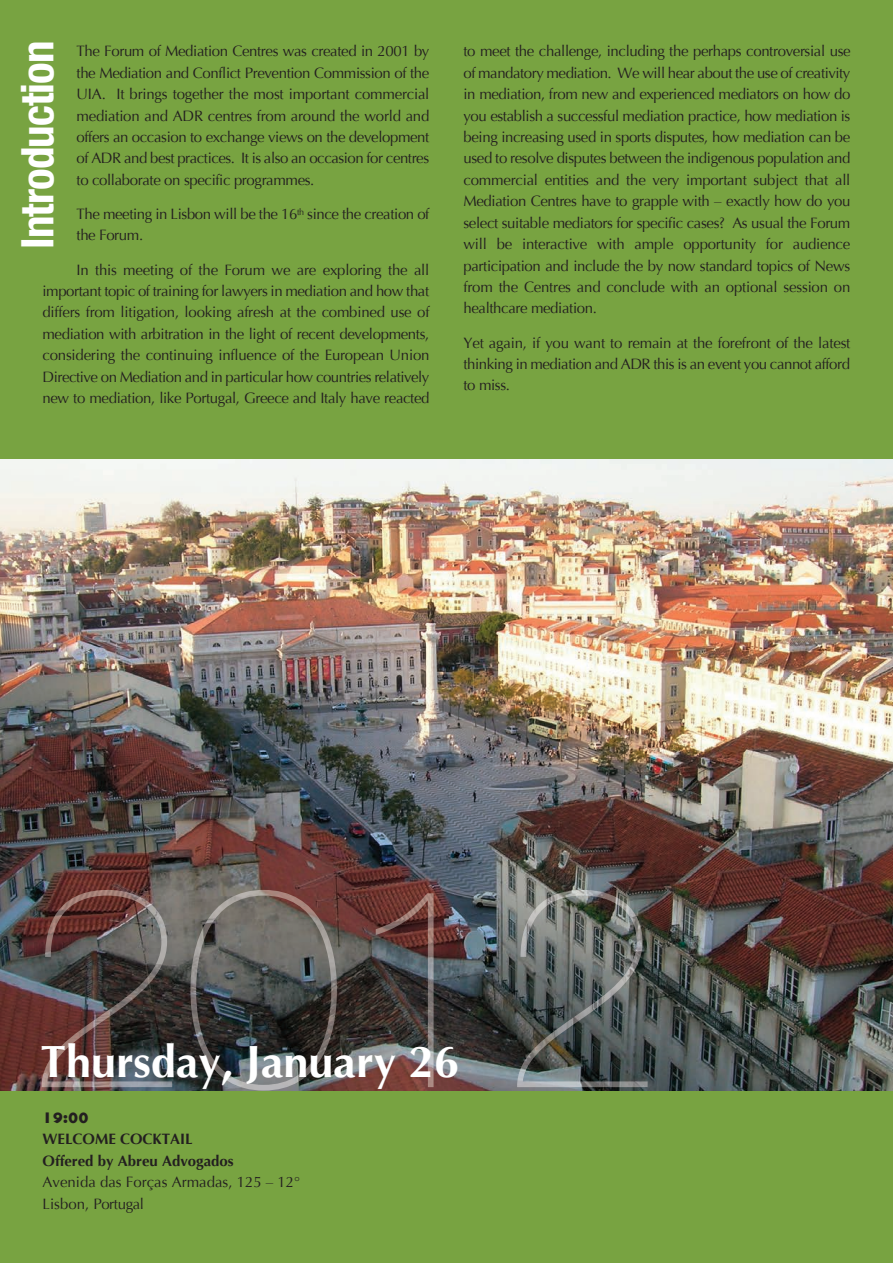
<style>
.page{position:relative;width:893px;height:1263px;background:#78a341}
.page>*{position:absolute;margin:0;border:0;box-sizing:border-box;transform-origin:0 0}
.t1{font:700 45px "Optima";color:#fff}
.t2{font:700 condensed 45px "Helvetica Neue LT Std";letter-spacing:-.02em;color:#fff}
.t3{font:15px/21.5px "Optima";letter-spacing:-.025em;color:#231f20;text-align:justify}
.t4{font:15px/21.5px "Optima";color:#231f20}
.t5{font:700 15px/21.5px "Optima";color:#231f20}
.t6{font:800 15px "Gill Sans";color:#231f20}
</style>
<div class="page">
<img style="left:0;top:459px;width:893px;height:631px">
<img style="left:41px;top:890px;width:607px;height:200px">
<h1 class="t2" style="left:21px;top:249px;width:210px;rotate:-90deg">Introduction</h1>
<p class="t3" style="left:77px;top:41px;width:354px">The Forum of Mediation Centres was created in 2001 by the Mediation and Conflict Prevention Commission of the UIA. It brings together the most important commercial mediation and ADR centres from around the world and offers an occasion to exchange views on the development of ADR and best practices. It is also an occasion for centres to collaborate on specific programmes.</p>
<p class="t3" style="left:77px;top:203px;width:354px">The meeting in Lisbon will be the 16<sup>th</sup> since the creation of the Forum.</p>
<p class="t3" style="left:43px;top:259px;width:388px;text-indent:34px">In this meeting of the Forum we are exploring the all important topic of training for lawyers in mediation and how that differs from litigation, looking afresh at the combined use of mediation with arbitration in the light of recent developments, considering the continuing influence of the European Union Directive on Mediation and in particular how countries relatively new to mediation, like Portugal, Greece and Italy have reacted</p>
<p class="t3" style="left:463px;top:41px;width:389px">to meet the challenge, including the perhaps controversial use of mandatory mediation. We will hear about the use of creativity in mediation, from new and experienced mediators on how do you establish a successful mediation practice, how mediation is being increasing used in sports disputes, how mediation can be used to resolve disputes between the indigenous population and commercial entities and the very important subject that all Mediation Centres have to grapple with – exactly how do you select suitable mediators for specific cases? As usual the Forum will be interactive with ample opportunity for audience participation and include the by now standard topics of News from the Centres and conclude with an optional session on healthcare mediation.</p>
<p class="t3" style="left:463px;top:332px;width:388px">Yet again, if you want to remain at the forefront of the latest thinking in mediation and ADR this is an event you cannot afford to miss.</p>
<h1 class="t1" style="left:41px;top:1036px;width:419px">Thursday, January 26</h1>
<p class="t6" style="left:43px;top:1109px;width:48px">19:00</p>
<p class="t5" style="left:43px;top:1129px;width:193px">WELCOME COCKTAIL<br>Offered by Abreu Advogados</p>
<p class="t4" style="left:43px;top:1172px;width:259px">Avenida das Forças Armadas, 125 – 12°<br>Lisbon, Portugal</p>
</div>
